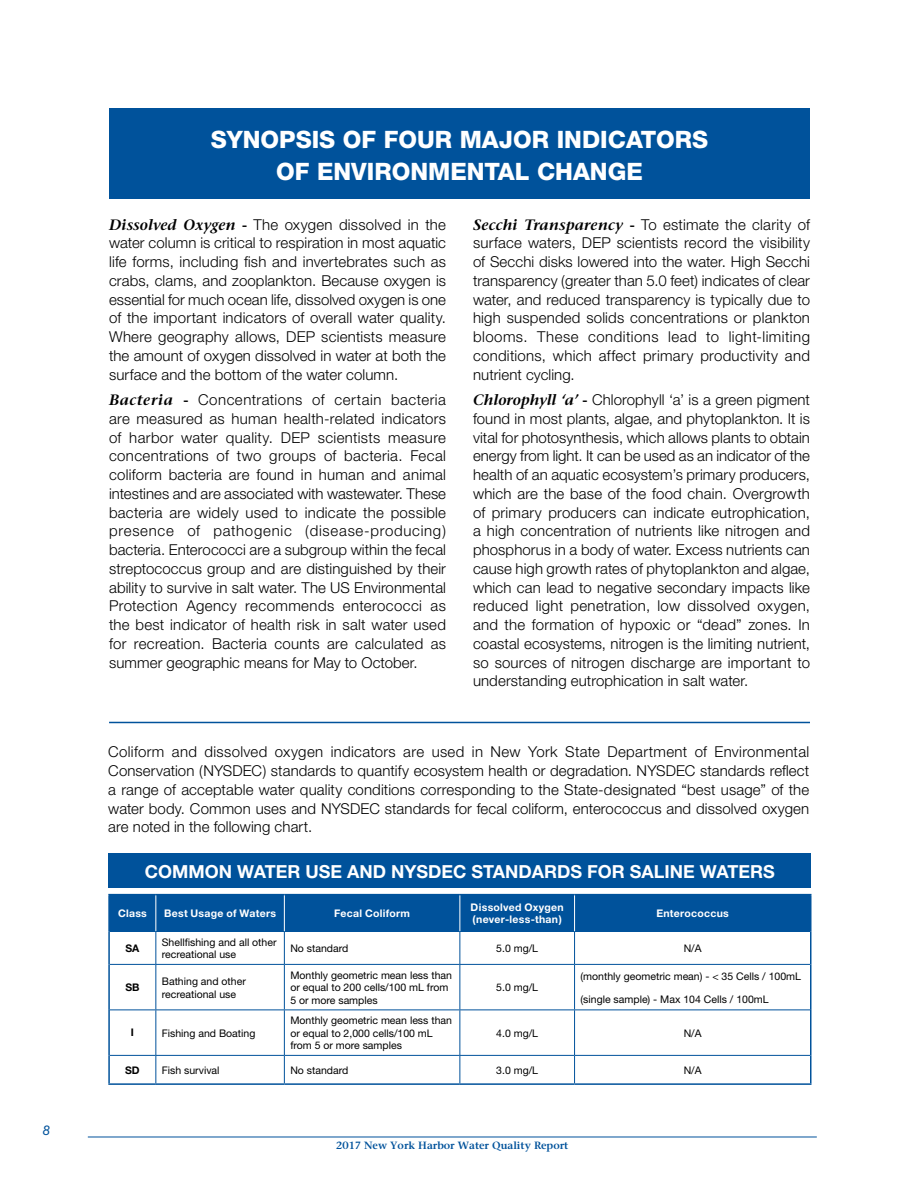
<style>
.page{position:relative;width:918px;height:1188px;background:#fff}
.page>*{position:absolute;margin:0;border:0;box-sizing:border-box;transform-origin:0 0}
.t1{font:800 24px/31.5px "Helvetica Neue";color:#fff;text-align:center}
.t2{font:700 18px "Helvetica Neue";color:#fff}
.t3{font:300 15px/18.8px "Helvetica Neue";letter-spacing:.005em;color:#000;text-align:justify}
.t4{font:italic 13.5px "Helvetica Neue";color:#00529b}
.t5{font:10.5px/12.6px "Helvetica Neue";color:#000}
.t6{font:700 10.5px/12.6px "Helvetica Neue";letter-spacing:.025em;color:#fff}
.t7{font:600 10.5px "Stone Serif";color:#00529b}
.t8{font:700 10.5px "Helvetica Neue LT Std";color:#000}
.s1{font-family:"Stone Serif";font-weight:600;font-style:italic}
.s2{font-family:"Arial";font-weight:400}
</style>
<div class="page">
<hr style="left:88px;top:1137px;width:729px;height:1px;background:#00529b">
<hr style="left:109px;top:722px;width:701px;height:1px;background:#00529b">
<div style="left:109px;top:108px;width:701px;height:90px;background:#00529b"></div>
<div style="left:108px;top:854px;width:703px;height:34px;background:#00529b"></div>
<div style="left:110px;top:895px;width:700px;height:36px;background:#00529b"></div>
<hr style="left:108px;top:894px;width:48px;height:1px;background:#00529b">
<hr style="left:108px;top:895px;width:2px;height:37px;background:#00529b">
<hr style="left:156px;top:894px;width:128px;height:1px;background:#00529b">
<hr style="left:284px;top:894px;width:176px;height:1px;background:#00529b">
<hr style="left:460px;top:894px;width:115px;height:1px;background:#00529b">
<hr style="left:575px;top:894px;width:237px;height:1px;background:#00529b">
<hr style="left:810px;top:895px;width:2px;height:37px;background:#00529b">
<hr style="left:108px;top:931px;width:2px;height:33px;background:#00529b">
<hr style="left:810px;top:931px;width:2px;height:33px;background:#00529b">
<hr style="left:108px;top:964px;width:2px;height:46px;background:#00529b">
<hr style="left:810px;top:964px;width:2px;height:46px;background:#00529b">
<hr style="left:108px;top:1010px;width:2px;height:45px;background:#00529b">
<hr style="left:810px;top:1010px;width:2px;height:45px;background:#00529b">
<hr style="left:108px;top:1055px;width:2px;height:28px;background:#00529b">
<hr style="left:810px;top:1055px;width:2px;height:28px;background:#00529b">
<hr style="left:108px;top:1083px;width:48px;height:2px;background:#00529b">
<hr style="left:156px;top:1083px;width:128px;height:2px;background:#00529b">
<hr style="left:284px;top:1083px;width:176px;height:2px;background:#00529b">
<hr style="left:460px;top:1083px;width:115px;height:2px;background:#00529b">
<hr style="left:575px;top:1083px;width:237px;height:2px;background:#00529b">
<hr style="left:110px;top:931px;width:46px;height:1px;background:#00529b">
<hr style="left:156px;top:931px;width:128px;height:1px;background:#00529b">
<hr style="left:155px;top:932px;width:1px;height:32px;background:#00529b">
<hr style="left:284px;top:931px;width:176px;height:1px;background:#00529b">
<hr style="left:284px;top:932px;width:1px;height:32px;background:#00529b">
<hr style="left:460px;top:931px;width:115px;height:1px;background:#00529b">
<hr style="left:459px;top:932px;width:1px;height:32px;background:#00529b">
<hr style="left:575px;top:931px;width:235px;height:1px;background:#00529b">
<hr style="left:574px;top:932px;width:1px;height:32px;background:#00529b">
<hr style="left:110px;top:964px;width:46px;height:1px;background:#00529b">
<hr style="left:156px;top:964px;width:128px;height:1px;background:#00529b">
<hr style="left:155px;top:965px;width:1px;height:45px;background:#00529b">
<hr style="left:284px;top:964px;width:176px;height:1px;background:#00529b">
<hr style="left:284px;top:965px;width:1px;height:45px;background:#00529b">
<hr style="left:460px;top:964px;width:115px;height:1px;background:#00529b">
<hr style="left:459px;top:965px;width:1px;height:45px;background:#00529b">
<hr style="left:575px;top:964px;width:235px;height:1px;background:#00529b">
<hr style="left:574px;top:965px;width:1px;height:45px;background:#00529b">
<hr style="left:110px;top:1010px;width:46px;height:1px;background:#00529b">
<hr style="left:156px;top:1010px;width:128px;height:1px;background:#00529b">
<hr style="left:155px;top:1010px;width:1px;height:45px;background:#00529b">
<hr style="left:284px;top:1010px;width:176px;height:1px;background:#00529b">
<hr style="left:284px;top:1010px;width:1px;height:45px;background:#00529b">
<hr style="left:460px;top:1010px;width:115px;height:1px;background:#00529b">
<hr style="left:459px;top:1010px;width:1px;height:45px;background:#00529b">
<hr style="left:575px;top:1010px;width:235px;height:1px;background:#00529b">
<hr style="left:574px;top:1010px;width:1px;height:45px;background:#00529b">
<hr style="left:110px;top:1055px;width:46px;height:1px;background:#00529b">
<hr style="left:156px;top:1055px;width:128px;height:1px;background:#00529b">
<svg style="left:155px;top:1056px;width:1px;height:27px"></svg>
<hr style="left:284px;top:1055px;width:176px;height:1px;background:#00529b">
<svg style="left:284px;top:1056px;width:1px;height:27px"></svg>
<hr style="left:460px;top:1055px;width:115px;height:1px;background:#00529b">
<svg style="left:459px;top:1056px;width:1px;height:27px"></svg>
<hr style="left:575px;top:1055px;width:235px;height:1px;background:#00529b">
<svg style="left:574px;top:1056px;width:1px;height:27px"></svg>
<hr style="left:155px;top:895px;width:1px;height:36px;background:#fff">
<hr style="left:284px;top:895px;width:1px;height:36px;background:#fff">
<hr style="left:459px;top:895px;width:1px;height:36px;background:#fff">
<hr style="left:574px;top:895px;width:1px;height:36px;background:#fff">
<p class="t4" style="left:43px;top:1122px;width:9px">8</p>
<h1 class="t1" style="left:211px;top:124px;width:499px">SYNOPSIS OF FOUR MAJOR INDICATORS<br>OF ENVIRONMENTAL CHANGE</h1>
<p class="t3" style="left:109px;top:215px;width:338px"><span class="s1">Dissolved Oxygen</span> <span class="s2">-</span> The oxygen dissolved in the water column is critical to respiration in most aquatic life forms, including fish and invertebrates such as crabs, clams, and zooplankton. Because oxygen is essential for much ocean life, dissolved oxygen is one of the important indicators of overall water quality.<br>Where geography allows, DEP scientists measure the amount of oxygen dissolved in water at both the surface and the bottom of the water column.</p>
<p class="t3" style="left:109px;top:390px;width:339px"><span class="s1">Bacteria</span> <span class="s2">-</span> Concentrations of certain bacteria are measured as human health-related indicators of harbor water quality. DEP scientists measure concentrations of two groups of bacteria. Fecal coliform bacteria are found in human and animal intestines and are associated with wastewater. These bacteria are widely used to indicate the possible presence of pathogenic (disease-producing) bacteria. Enterococci are a subgroup within the fecal streptococcus group and are distinguished by their ability to survive in salt water. The US Environmental Protection Agency recommends enterococci as the best indicator of health risk in salt water used for recreation. Bacteria counts are calculated as summer geographic means for May to October.</p>
<p class="t3" style="left:473px;top:215px;width:338px"><span class="s1">Secchi Transparency</span> <span class="s2">-</span> To estimate the clarity of surface waters, DEP scientists record the visibility of Secchi disks lowered into the water. High Secchi transparency (greater than 5.0 feet) indicates of clear water, and reduced transparency is typically due to high suspended solids concentrations or plankton blooms. These conditions lead to light-limiting conditions, which affect primary productivity and nutrient cycling.</p>
<p class="t3" style="left:473px;top:390px;width:338px"><span class="s1">Chlorophyll ‘a’</span> <span class="s2">-</span> Chlorophyll ‘a’ is a green pigment found in most plants, algae, and phytoplankton. It is vital for photosynthesis, which allows plants to obtain energy from light. It can be used as an indicator of the health of an aquatic ecosystem’s primary producers, which are the base of the food chain. Overgrowth of primary producers can indicate eutrophication, a high concentration of nutrients like nitrogen and phosphorus in a body of water. Excess nutrients can cause high growth rates of phytoplankton and algae, which can lead to negative secondary impacts like reduced light penetration, low dissolved oxygen, and the formation of hypoxic or “dead” zones. In coastal ecosystems, nitrogen is the limiting nutrient, so sources of nitrogen discharge are important to understanding eutrophication in salt water.</p>
<p class="t3" style="left:108px;top:742px;width:702px">Coliform and dissolved oxygen indicators are used in New York State Department of Environmental Conservation (NYSDEC) standards to quantify ecosystem health or degradation. NYSDEC standards reflect a range of acceptable water quality conditions corresponding to the State-designated “best usage” of the water body. Common uses and NYSDEC standards for fecal coliform, enterococcus and dissolved oxygen are noted in the following chart.</p>
<p class="t2" style="left:145px;top:861px;width:632px">COMMON WATER USE AND NYSDEC STANDARDS FOR SALINE WATERS</p>
<p class="t6" style="left:118px;top:907px;width:30px">Class</p>
<p class="t6" style="left:164px;top:907px;width:114px">Best Usage of Waters</p>
<p class="t6" style="left:334px;top:907px;width:77px">Fecal Coliform</p>
<p class="t6" style="left:471px;top:901px;width:95px">Dissolved Oxygen (never-less-than)</p>
<p class="t6" style="left:656px;top:907px;width:74px">Enterococcus</p>
<p class="t8" style="left:125px;top:941px;width:16px">SA</p>
<p class="t5" style="left:162px;top:936px;width:116px">Shellfishing and all other recreational use</p>
<p class="t5" style="left:290px;top:942px;width:59px">No standard</p>
<p class="t5" style="left:496px;top:942px;width:43px">5.0 mg/L</p>
<p class="t5" style="left:684px;top:942px;width:19px">N/A</p>
<p class="t8" style="left:125px;top:981px;width:16px">SB</p>
<p class="t5" style="left:162px;top:975px;width:86px">Bathing and other recreational use</p>
<p class="t5" style="left:290px;top:968px;width:163px">Monthly geometric mean less than or equal to 200 cells/100 mL from<br>5 or more samples</p>
<p class="t5" style="left:581px;top:969px;width:222px">(monthly geometric mean) - &lt; 35 Cells / 100mL</p>
<p class="t5" style="left:581px;top:993px;width:190px">(single sample) - Max 104 Cells / 100mL</p>
<p class="t5" style="left:496px;top:981px;width:43px">5.0 mg/L</p>
<p class="t8" style="left:131px;top:1026px;width:5px">I</p>
<p class="t5" style="left:162px;top:1027px;width:95px">Fishing and Boating</p>
<p class="t5" style="left:290px;top:1014px;width:163px">Monthly geometric mean less than or equal to 2,000 cells/100 mL from 5 or more samples</p>
<p class="t5" style="left:496px;top:1027px;width:43px">4.0 mg/L</p>
<p class="t5" style="left:684px;top:1027px;width:19px">N/A</p>
<p class="t8" style="left:125px;top:1063px;width:16px">SD</p>
<p class="t5" style="left:162px;top:1064px;width:59px">Fish survival</p>
<p class="t5" style="left:290px;top:1064px;width:59px">No standard</p>
<p class="t5" style="left:496px;top:1064px;width:43px">3.0 mg/L</p>
<p class="t5" style="left:684px;top:1064px;width:19px">N/A</p>
<p class="t7" style="left:336px;top:1139px;width:234px">2017 New York Harbor Water Quality Report</p>
</div>
